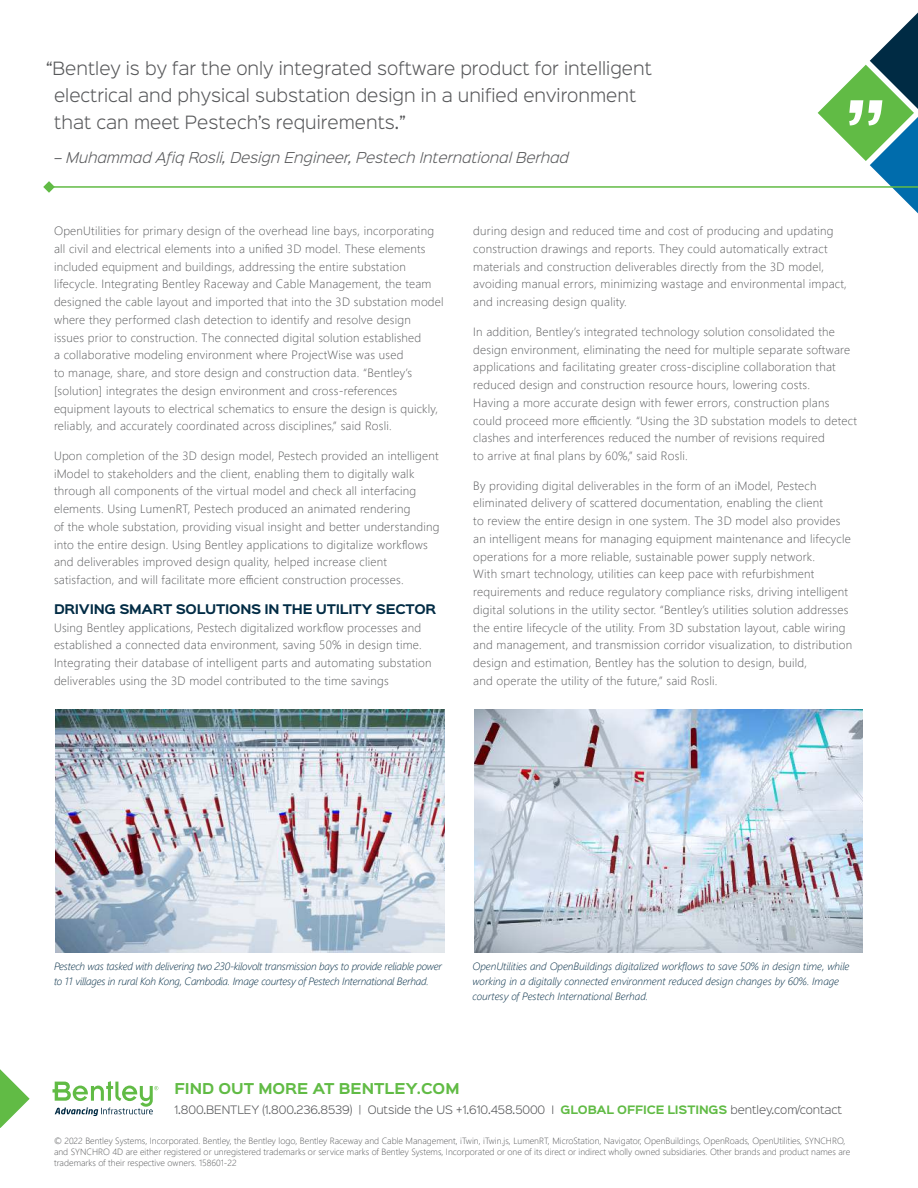
<style>
.page{position:relative;width:918px;height:1188px;background:#fff}
.page>*{position:absolute;margin:0;border:0;box-sizing:border-box;transform-origin:0 0}
.t1{font:300 16.5px/27px "Sinkin Sans 300";color:#57585a}
.t2{font:italic 300 13.5px "Sinkin Sans 300";color:#57585a}
.t3{font:700 13.5px "Sinkin Sans 700";color:#61bb45}
.t4{font:300 12px/17.7px "Segoe UI";letter-spacing:.02em;color:#57585a}
.t5{font:700 12px "Sinkin Sans 700";letter-spacing:-.02em;color:#002b44}
.t6{font:italic 300 10.5px/15px "Segoe UI";color:#002b44}
.t7{font:italic 300 10.5px/15px "Segoe UI";letter-spacing:-.02em;color:#002b44}
.t8{font:300 10.5px "Sinkin Sans 300";letter-spacing:-.01em;color:#57585a}
.t9{font:300 9px/10.8px "Segoe UI";color:#57585a}
.s1{font-family:"Sinkin Sans 700";font-weight:700;color:#61bb45}
</style>
<div class="page">
<svg style="left:818px;top:13px;width:100px;height:200px"></svg>
<svg style="left:0;top:1069px;width:30px;height:59px"></svg>
<svg style="left:52px;top:1081px;width:106px;height:35px"></svg>
<img style="left:474px;top:709px;width:389px;height:243px">
<img style="left:56px;top:709px;width:388px;height:243px">
<hr style="left:49px;top:186px;width:869px;height:2px;background:#61bb45">
<svg style="left:43px;top:181px;width:12px;height:12px"></svg>
<h1 class="t1" style="left:54px;top:56px;width:599px;text-indent:-8px">“Bentley is by far the only integrated software product for intelligent electrical and physical substation design in a unified environment that can meet Pestech’s requirements.”</h1>
<p class="t2" style="left:54px;top:151px;width:516px">– Muhammad Afiq Rosli, Design Engineer, Pestech International Berhad</p>
<p class="t4" style="left:54px;top:223px;width:391px">OpenUtilities for primary design of the overhead line bays, incorporating all civil and electrical elements into a unified 3D model. These elements included equipment and buildings, addressing the entire substation lifecycle. Integrating Bentley Raceway and Cable Management, the team designed the cable layout and imported that into the 3D substation model where they performed clash detection to identify and resolve design issues prior to construction. The connected digital solution established<br>a collaborative modeling environment where ProjectWise was used<br>to manage, share, and store design and construction data. “Bentley’s [solution] integrates the design environment and cross-references equipment layouts to electrical schematics to ensure the design is quickly, reliably, and accurately coordinated across disciplines,” said Rosli.</p>
<p class="t4" style="left:54px;top:448px;width:387px">Upon completion of the 3D design model, Pestech provided an intelligent iModel to stakeholders and the client, enabling them to digitally walk through all components of the virtual model and check all interfacing elements. Using LumenRT, Pestech produced an animated rendering<br>of the whole substation, providing visual insight and better understanding into the entire design. Using Bentley applications to digitalize workflows and deliverables improved design quality, helped increase client satisfaction, and will facilitate more efficient construction processes.</p>
<p class="t5" style="left:54px;top:603px;width:384px">DRIVING SMART SOLUTIONS IN THE UTILITY SECTOR</p>
<p class="t4" style="left:54px;top:617px;width:379px">Using Bentley applications, Pestech digitalized workflow processes and established a connected data environment, saving 50% in design time.<br>Integrating their database of intelligent parts and automating substation deliverables using the 3D model contributed to the time savings</p>
<p class="t4" style="left:473px;top:223px;width:375px">during design and reduced time and cost of producing and updating construction drawings and reports. They could automatically extract materials and construction deliverables directly from the 3D model, avoiding manual errors, minimizing wastage and environmental impact, and increasing design quality.</p>
<p class="t4" style="left:473px;top:324px;width:385px">In addition, Bentley’s integrated technology solution consolidated the design environment, eliminating the need for multiple separate software applications and facilitating greater cross-discipline collaboration that reduced design and construction resource hours, lowering costs.<br>Having a more accurate design with fewer errors, construction plans could proceed more efficiently. “Using the 3D substation models to detect clashes and interferences reduced the number of revisions required<br>to arrive at final plans by 60%,” said Rosli.</p>
<p class="t4" style="left:473px;top:478px;width:380px">By providing digital deliverables in the form of an iModel, Pestech eliminated delivery of scattered documentation, enabling the client<br>to review the entire design in one system. The 3D model also provides an intelligent means for managing equipment maintenance and lifecycle operations for a more reliable, sustainable power supply network.<br>With smart technology, utilities can keep pace with refurbishment requirements and reduce regulatory compliance risks, driving intelligent digital solutions in the utility sector. “Bentley’s utilities solution addresses the entire lifecycle of the utility. From 3D substation layout, cable wiring and management, and transmission corridor visualization, to distribution design and estimation, Bentley has the solution to design, build,<br>and operate the utility of the future,” said Rosli.</p>
<p class="t7" style="left:54px;top:958px;width:390px">Pestech was tasked with delivering two 230-kilovolt transmission bays to provide reliable power to 11 villages in rural Koh Kong, Cambodia. Image courtesy of Pestech International Berhad.</p>
<p class="t6" style="left:472px;top:958px;width:378px">OpenUtilities and OpenBuildings digitalized workflows to save 50% in design time, while working in a digitally connected environment reduced design changes by 60%. Image courtesy of Pestech International Berhad.</p>
<p class="t3" style="left:174px;top:1082px;width:287px">FIND OUT MORE AT BENTLEY.COM</p>
<p class="t8" style="left:174px;top:1104px;width:669px">1.800.BENTLEY (1.800.236.8539) | Outside the US +1.610.458.5000 I <span class="s1">GLOBAL OFFICE LISTINGS</span> bentley.com/contact</p>
<p class="t9" style="left:54px;top:1135px;width:798px">© 2022 Bentley Systems, Incorporated. Bentley, the Bentley logo, Bentley Raceway and Cable Management, iTwin, iTwin.js, LumenRT, MicroStation, Navigator, OpenBuildings, OpenRoads, OpenUtilities, SYNCHRO, and SYNCHRO 4D are either registered or unregistered trademarks or service marks of Bentley Systems, Incorporated or one of its direct or indirect wholly owned subsidiaries. Other brands and product names are trademarks of their respective owners. 158601-22</p>
</div>
